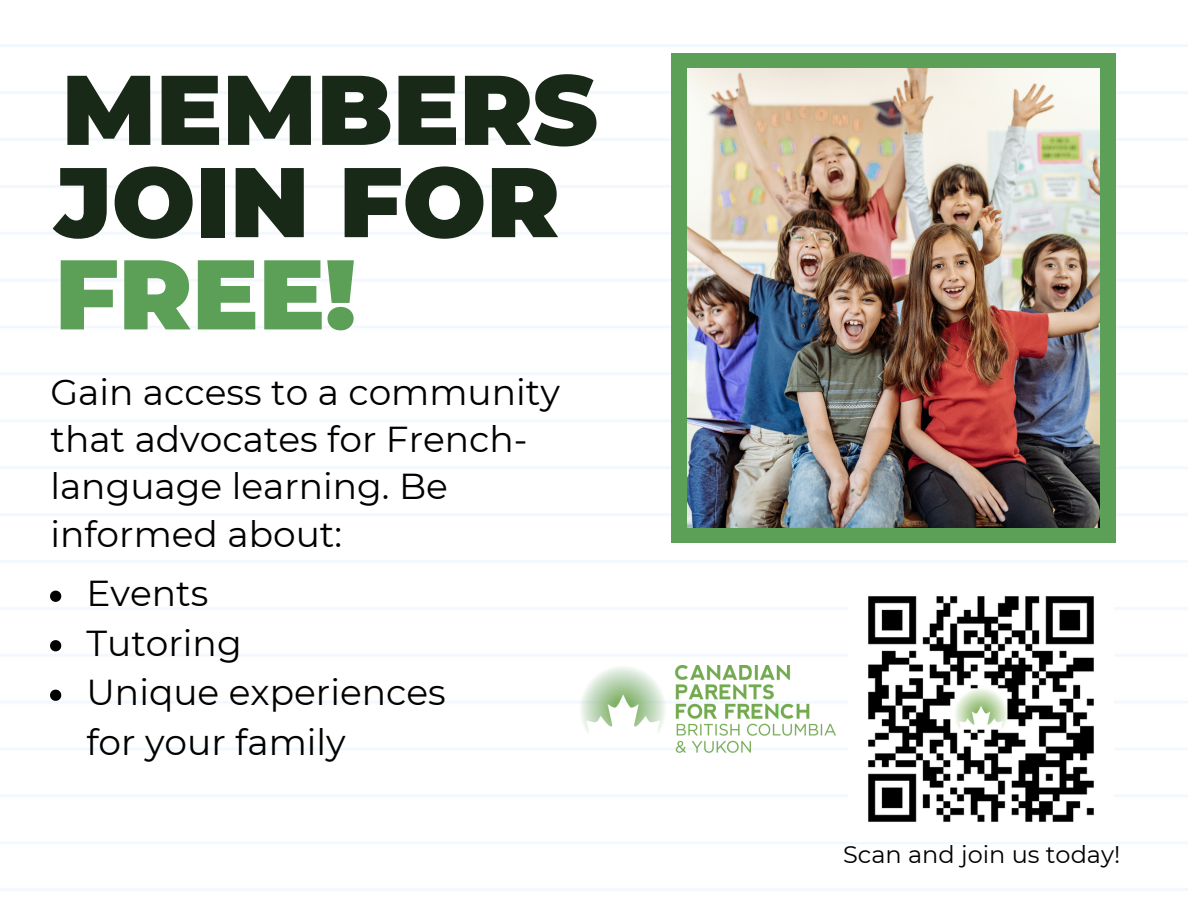
<style>
.page{position:relative;width:1188px;height:918px;background:#fff}
.page>*{position:absolute;margin:0;border:0;box-sizing:border-box;transform-origin:0 0}
.t1{font:900 98.7px/92.4px "Montserrat";color:#192918}
.t2{font:36px/47.4px "Montserrat";color:#000}
.t3{font:24px "Montserrat";color:#000}
.s1{color:#5c9f57}
</style>
<div class="page">
<img style="left:0;top:45px;width:1188px;height:846px">
<div style="left:671px;top:54px;width:444px;height:489px;background:#5c9f57"></div>
<img style="left:688px;top:68px;width:412px;height:459px">
<img style="left:848px;top:576px;width:266px;height:266px">
<img style="left:579px;top:666px;width:257px;height:87px">
<svg style="left:50px;top:591px;width:11px;height:11px"></svg>
<svg style="left:50px;top:640px;width:11px;height:11px"></svg>
<svg style="left:50px;top:690px;width:11px;height:11px"></svg>
<h2 class="t1" style="left:55px;top:63px;width:544px">MEMBERS<br>JOIN FOR<br><span class="s1">FREE!</span></h2>
<p class="t2" style="left:50px;top:368px;width:511px">Gain access to a community that advocates for French&shy;language learning. Be informed about:</p>
<p class="t2" style="left:86px;top:570px;width:123px">Events</p>
<p class="t2" style="left:86px;top:619px;width:157px">Tutoring</p>
<p class="t2" style="left:86px;top:668px;width:361px;line-height:49.5px">Unique experiences for your family</p>
<p class="t3" style="left:843px;top:840px;width:279px">Scan and join us today!</p>
</div>
